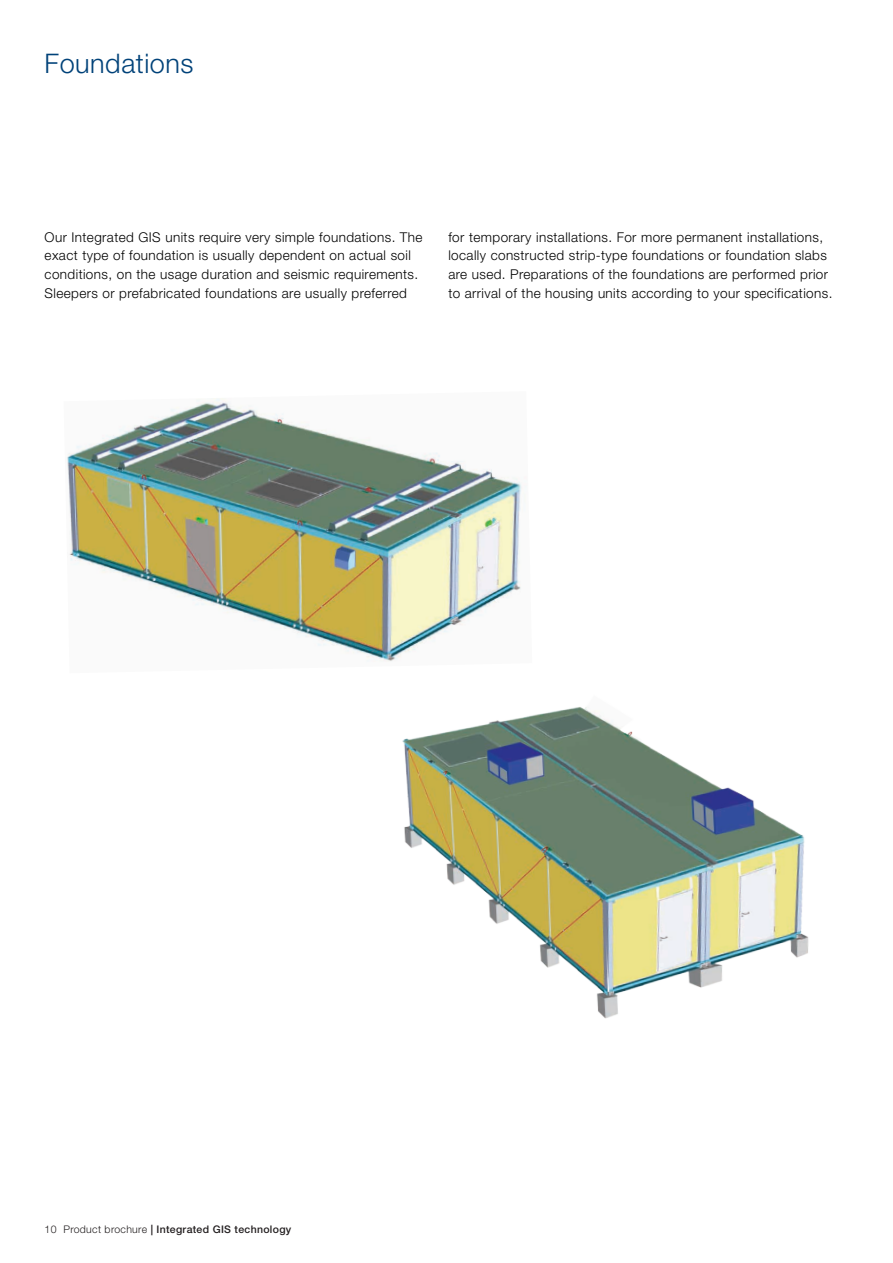
<style>
.page{position:relative;width:893px;height:1263px;background:#fff}
.page>*{position:absolute;margin:0;border:0;box-sizing:border-box;transform-origin:0 0}
.t1{font:300 27px "Helvetica Neue LT Std";letter-spacing:.02em;color:#004279}
.t2{font:300 13.5px/18.8px "Helvetica Neue LT Std";letter-spacing:.03em;color:#000}
.t3{font:500 10.5px "Helvetica Neue LT Std";letter-spacing:.03em;color:#231f20}
.s1{font-weight:300}
</style>
<div class="page">
<img style="left:67px;top:398px;width:459px;height:264px">
<img style="left:402px;top:707px;width:407px;height:312px">
<h1 class="t1" style="left:45px;top:47px;width:150px">Foundations</h1>
<p class="t2" style="left:45px;top:227px;width:379px">Our Integrated GIS units require very simple foundations. The exact type of foundation is usually dependent on actual soil conditions, on the usage duration and seismic requirements.<br>Sleepers or prefabricated foundations are usually preferred</p>
<p class="t2" style="left:448px;top:227px;width:386px">for temporary installations. For more permanent installations, locally constructed strip-type foundations or foundation slabs are used. Preparations of the foundations are performed prior to arrival of the housing units according to your specifications.</p>
<p class="t3" style="left:45px;top:1223px;width:248px"><span class="s1">10 Product brochure</span> | Integrated GIS technology</p>
</div>
